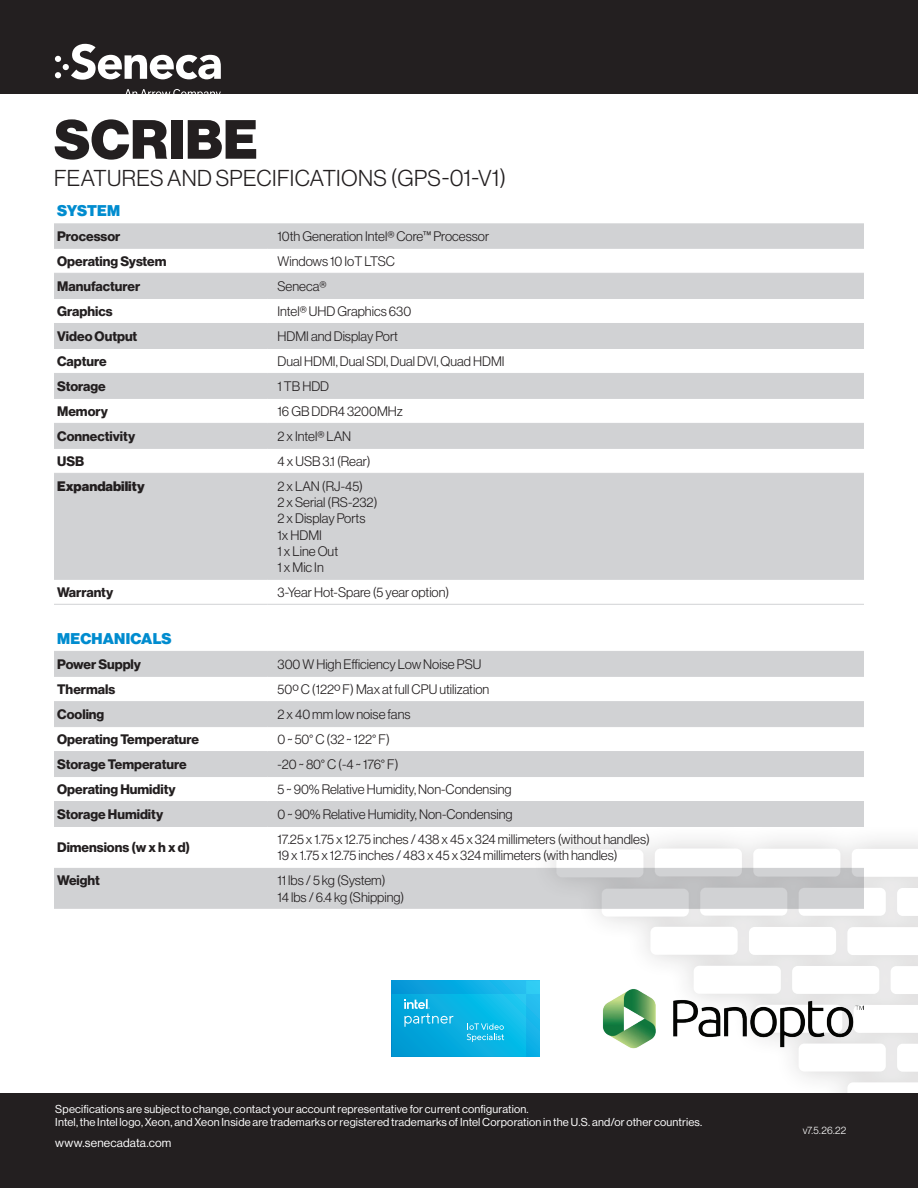
<style>
.page{position:relative;width:918px;height:1188px;background:#fff}
.page>*{position:absolute;margin:0;border:0;box-sizing:border-box;transform-origin:0 0}
.t1{font:54px "N Haas Grotesk DS Pro 95 Blk";letter-spacing:.015em;color:#231f20}
.t2{font:22.5px "N Haas Grotesk DS Pro 45 Lt";letter-spacing:.015em;color:#231f20}
.t3{font:15.3px "N Haas Grotesk DS Pro 95 Blk";letter-spacing:.015em;color:#008ccf}
.t4{font:13.5px/16.2px "N Haas Grotesk DS Pro 45 Lt";color:#231f20}
.t5{font:13.5px "N Haas Grotesk DS Pro 75 Bd";color:#231f20}
.t6{font:13.5px "N Haas Grotesk DS Pro 95 Blk";color:#231f20}
.Seneca_Contact{font:12px "N Haas Grotesk DS Pro 55 Rg";letter-spacing:.015em;color:#fff}
.Seneca_Contact-2{font:11.25px/13.5px "N Haas Grotesk DS Pro 55 Rg";letter-spacing:.015em;color:#fff}
.Seneca_Contact-3{font:10.5px "N Haas Grotesk DS Pro 45 Lt";color:#fff}
</style>
<div class="page">
<div style="left:531px;top:823px;width:387px;height:352px;background:#231f20;opacity:.2"></div>
<svg style="left:864px;top:849px;width:54px;height:28px"></svg>
<div style="left:602px;top:889px;width:87px;height:28px;background:#fff;border-radius:6px"></div>
<div style="left:700px;top:888px;width:87px;height:28px;background:#fff;border-radius:6px"></div>
<div style="left:799px;top:888px;width:87px;height:28px;background:#fff;border-radius:6px"></div>
<svg style="left:897px;top:888px;width:21px;height:28px"></svg>
<div style="left:799px;top:1044px;width:87px;height:28px;background:#fff;border-radius:6px"></div>
<svg style="left:897px;top:1044px;width:21px;height:28px"></svg>
<div style="left:650px;top:927px;width:88px;height:28px;background:#fff;border-radius:6px"></div>
<div style="left:749px;top:927px;width:87px;height:28px;background:#fff;border-radius:6px"></div>
<svg style="left:847px;top:927px;width:71px;height:28px"></svg>
<svg style="left:847px;top:1082px;width:71px;height:12px"></svg>
<div style="left:694px;top:966px;width:87px;height:28px;background:#fff;border-radius:6px"></div>
<div style="left:792px;top:966px;width:87px;height:28px;background:#fff;border-radius:6px"></div>
<svg style="left:891px;top:966px;width:27px;height:28px"></svg>
<svg style="left:864px;top:1005px;width:54px;height:28px"></svg>
<div style="left:0;top:0;width:918px;height:94px;background:#231f20"></div>
<svg style="left:55px;top:44px;width:166px;height:36px"></svg>
<svg style="left:125px;top:89px;width:96px;height:5px"></svg>
<svg style="left:54px;top:223px;width:810px;height:175px;fill:#d1d2d4"></svg>
<svg style="left:54px;top:424px;width:810px;height:155px;fill:#d1d2d4"></svg>
<hr style="left:54px;top:248px;width:214px;height:1px;background:#d1d2d4">
<hr style="left:268px;top:248px;width:596px;height:1px;background:#d1d2d4">
<hr style="left:54px;top:273px;width:214px;height:1px;background:#d1d2d4">
<hr style="left:268px;top:273px;width:596px;height:1px;background:#d1d2d4">
<hr style="left:54px;top:298px;width:214px;height:1px;background:#d1d2d4">
<hr style="left:268px;top:298px;width:596px;height:1px;background:#d1d2d4">
<hr style="left:54px;top:323px;width:214px;height:1px;background:#d1d2d4">
<hr style="left:268px;top:323px;width:596px;height:1px;background:#d1d2d4">
<hr style="left:54px;top:348px;width:214px;height:1px;background:#d1d2d4">
<hr style="left:268px;top:348px;width:596px;height:1px;background:#d1d2d4">
<hr style="left:54px;top:373px;width:214px;height:1px;background:#d1d2d4">
<hr style="left:268px;top:373px;width:596px;height:1px;background:#d1d2d4">
<hr style="left:54px;top:398px;width:214px;height:1px;background:#d1d2d4">
<hr style="left:268px;top:398px;width:596px;height:1px;background:#d1d2d4">
<hr style="left:54px;top:423px;width:214px;height:1px;background:#d1d2d4">
<hr style="left:268px;top:423px;width:596px;height:1px;background:#d1d2d4">
<hr style="left:54px;top:448px;width:214px;height:1px;background:#d1d2d4">
<hr style="left:268px;top:448px;width:596px;height:1px;background:#d1d2d4">
<hr style="left:54px;top:473px;width:214px;height:1px;background:#d1d2d4">
<hr style="left:268px;top:473px;width:596px;height:1px;background:#d1d2d4">
<hr style="left:54px;top:579px;width:214px;height:1px;background:#d1d2d4">
<hr style="left:268px;top:579px;width:596px;height:1px;background:#d1d2d4">
<hr style="left:54px;top:604px;width:214px;height:1px;background:#d1d2d4">
<hr style="left:268px;top:604px;width:596px;height:1px;background:#d1d2d4">
<svg style="left:54px;top:652px;width:810px;height:257px;background:#cfd0d2"></svg>
<svg style="left:54px;top:677px;width:810px;height:191px"></svg>
<hr style="left:54px;top:651px;width:214px;height:1px;background:#d1d2d4">
<hr style="left:268px;top:651px;width:596px;height:1px;background:#d1d2d4">
<hr style="left:54px;top:676px;width:214px;height:1px;background:#d1d2d4">
<hr style="left:268px;top:676px;width:596px;height:1px;background:#d1d2d4">
<hr style="left:54px;top:701px;width:214px;height:1px;background:#d1d2d4">
<hr style="left:268px;top:701px;width:596px;height:1px;background:#d1d2d4">
<hr style="left:54px;top:726px;width:214px;height:1px;background:#d1d2d4">
<hr style="left:54px;top:751px;width:214px;height:1px;background:#d1d2d4">
<hr style="left:54px;top:776px;width:214px;height:1px;background:#d1d2d4">
<hr style="left:54px;top:801px;width:214px;height:1px;background:#d1d2d4">
<hr style="left:54px;top:826px;width:214px;height:1px;background:#d1d2d4">
<hr style="left:268px;top:726px;width:596px;height:1px;background:#d1d2d4">
<hr style="left:268px;top:751px;width:596px;height:1px;background:#d1d2d4">
<hr style="left:268px;top:776px;width:596px;height:1px;background:#d1d2d4">
<hr style="left:268px;top:801px;width:596px;height:1px;background:#d1d2d4">
<hr style="left:268px;top:826px;width:596px;height:1px;background:#d1d2d4">
<div style="left:0;top:1094px;width:918px;height:94px;background:#231f20"></div>
<svg style="left:392px;top:981px;width:148px;height:76px;background:#13b2e3"></svg>
<img style="left:602px;top:989px;width:262px;height:60px">
<p class="t1" style="left:54px;top:108px;width:205px">SCRIBE</p>
<p class="t2" style="left:54px;top:165px;width:454px">FEATURES AND SPECIFICATIONS (GPS-01-V1)</p>
<p class="t3" style="left:57px;top:202px;width:64px">SYSTEM</p>
<p class="t5" style="left:57px;top:228px;width:65px">Processor</p>
<p class="t4" style="left:278px;top:228px;width:213px">10th Generation Intel® Core™ Processor</p>
<p class="t5" style="left:57px;top:253px;width:111px">Operating System</p>
<p class="t4" style="left:278px;top:253px;width:119px">Windows 10 IoT LTSC</p>
<p class="t5" style="left:57px;top:278px;width:85px">Manufacturer</p>
<p class="t4" style="left:278px;top:278px;width:51px">Seneca®</p>
<p class="t5" style="left:57px;top:304px;width:57px">Graphics</p>
<p class="t4" style="left:278px;top:303px;width:135px">Intel® UHD Graphics 630</p>
<p class="t5" style="left:57px;top:329px;width:82px">Video Output</p>
<p class="t4" style="left:278px;top:328px;width:122px">HDMI and Display Port</p>
<p class="t5" style="left:57px;top:354px;width:51px">Capture</p>
<p class="t4" style="left:278px;top:353px;width:229px">Dual HDMI, Dual SDI, Dual DVI, Quad HDMI</p>
<p class="t5" style="left:57px;top:379px;width:50px">Storage</p>
<p class="t4" style="left:278px;top:378px;width:53px">1 TB HDD</p>
<p class="t5" style="left:57px;top:403px;width:52px">Memory</p>
<p class="t4" style="left:278px;top:403px;width:127px">16 GB DDR4 3200MHz</p>
<p class="t5" style="left:57px;top:428px;width:80px">Connectivity</p>
<p class="t4" style="left:278px;top:428px;width:75px">2 x Intel® LAN</p>
<p class="t5" style="left:57px;top:453px;width:29px">USB</p>
<p class="t4" style="left:278px;top:453px;width:95px">4 x USB 3.1 (Rear)</p>
<p class="t6" style="left:57px;top:478px;width:89px">Expandability</p>
<p class="t4" style="left:278px;top:478px;width:101px">2 x LAN (RJ-45)<br>2 x Serial (RS-232)<br>2 x Display Ports<br>1x HDMI<br>1 x Line Out<br>1 x Mic In</p>
<p class="t5" style="left:57px;top:584px;width:58px">Warranty</p>
<p class="t4" style="left:278px;top:584px;width:173px">3-Year Hot-Spare (5 year option)</p>
<p class="t3" style="left:57px;top:630px;width:116px">MECHANICALS</p>
<p class="t5" style="left:57px;top:656px;width:85px">Power Supply</p>
<p class="t4" style="left:278px;top:656px;width:205px">300 W High Efficiency Low Noise PSU</p>
<p class="t5" style="left:57px;top:682px;width:60px">Thermals</p>
<p class="t4" style="left:278px;top:681px;width:213px">50º C (122º F) Max at full CPU utilization</p>
<p class="t5" style="left:57px;top:707px;width:49px">Cooling</p>
<p class="t4" style="left:278px;top:706px;width:134px">2 x 40 mm low noise fans</p>
<p class="t5" style="left:57px;top:732px;width:143px">Operating Temperature</p>
<p class="t4" style="left:278px;top:731px;width:114px">0 ~ 50° C (32 ~ 122° F)</p>
<p class="t5" style="left:57px;top:757px;width:131px">Storage Temperature</p>
<p class="t4" style="left:278px;top:756px;width:123px">-20 ~ 80° C (-4 ~ 176° F)</p>
<p class="t5" style="left:57px;top:782px;width:120px">Operating Humidity</p>
<p class="t4" style="left:278px;top:781px;width:236px">5 ~ 90% Relative Humidity, Non-Condensing</p>
<p class="t5" style="left:57px;top:807px;width:108px">Storage Humidity</p>
<p class="t4" style="left:278px;top:806px;width:237px">0 ~ 90% Relative Humidity, Non-Condensing</p>
<p class="t5" style="left:57px;top:840px;width:135px">Dimensions (w x h x d)</p>
<p class="t4" style="left:278px;top:831px;width:374px">17.25 x 1.75 x 12.75 inches / 438 x 45 x 324 millimeters (without handles)<br>19 x 1.75 x 12.75 inches / 483 x 45 x 324 millimeters (with handles)</p>
<p class="t5" style="left:57px;top:873px;width:44px">Weight</p>
<p class="t4" style="left:278px;top:873px;width:128px">11 lbs / 5 kg (System)<br>14 lbs / 6.4 kg (Shipping)</p>
<p class="Seneca_Contact-2" style="left:55px;top:1102px;width:649px">Specifications are subject to change, contact your account representative for current configuration.<br>Intel, the Intel logo, Xeon, and Xeon Inside are trademarks or registered trademarks of Intel Corporation in the U.S. and/or other countries.</p>
<p class="Seneca_Contact" style="left:55px;top:1136px;width:118px">www.senecadata.com</p>
<p class="Seneca_Contact-3" style="left:803px;top:1124px;width:45px">v7.5.26.22</p>
</div>
